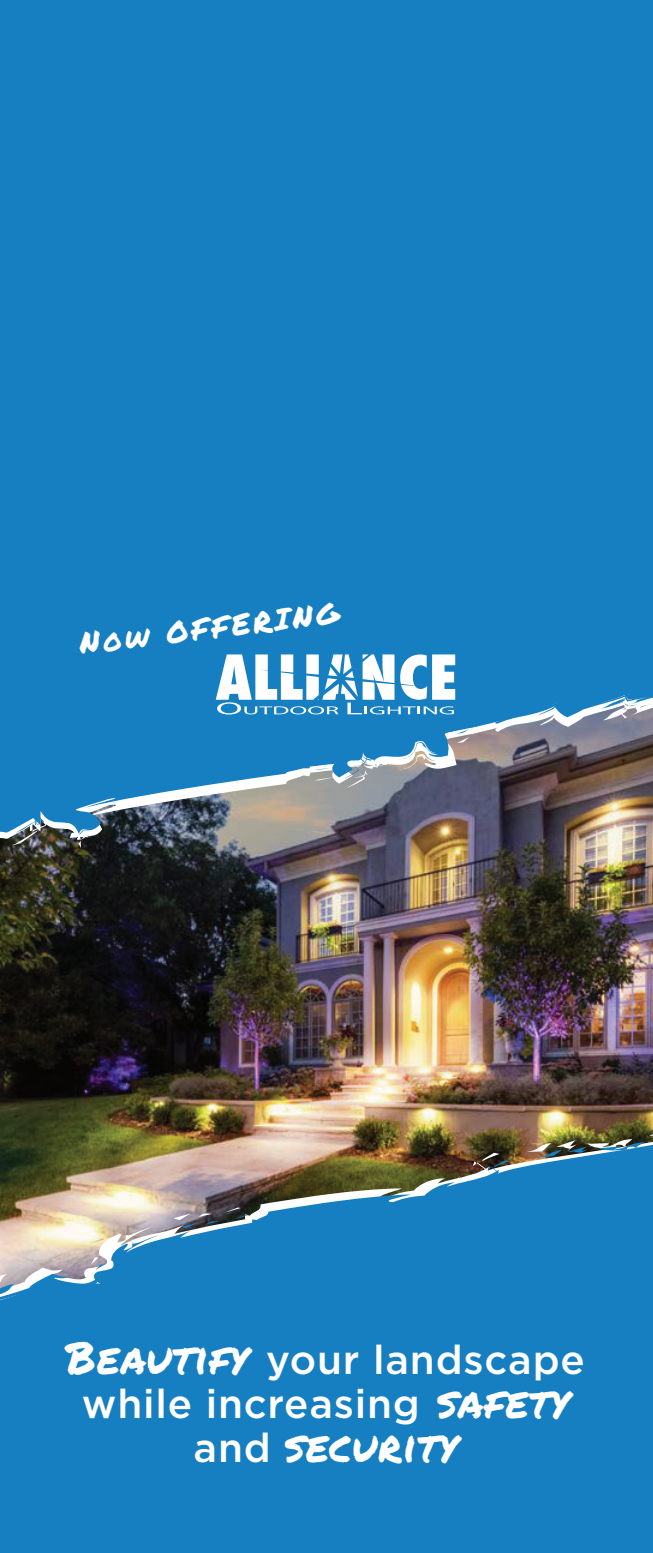
<style>
.page{position:relative;width:653px;height:1553px;background:#fff}
.page>*{position:absolute;margin:0;border:0;box-sizing:border-box;transform-origin:0 0}
.t1{font:44px "Permanent Marker";letter-spacing:.02em;color:#fff}
.t2{font:500 40.25px/44px "Gotham";letter-spacing:.02em;color:#fff;text-align:center}
.t3{font:30px "Permanent Marker";color:#fff}
.s1{font-family:"Permanent Marker";font-weight:400;font-size:44px}
.s2{font-family:"Gotham";font-weight:500;font-size:40.25px}
</style>
<div class="page">
<img style="left:0;top:843px;width:652px;height:298px">
<img style="left:0;top:1144px;width:526px;height:251px">
<div style="left:0;top:1395px;width:652px;height:157px;background:#167fc2"></div>
<svg style="left:0;top:1177px;width:489px;height:223px;fill:#167fc2"></svg>
<svg style="left:0;top:1527px;width:58px;height:25px"></svg>
<div style="left:526px;top:1132px;width:126px;height:342px;background:#167fc2"></div>
<svg style="left:398px;top:1550px;width:16px;height:2px"></svg>
<svg style="left:0;top:1274px;width:23px;height:53px"></svg>
<svg style="left:89px;top:1257px;width:17px;height:45px"></svg>
<svg style="left:173px;top:1213px;width:46px;height:15px"></svg>
<svg style="left:225px;top:1207px;width:25px;height:12px"></svg>
<svg style="left:472px;top:1152px;width:38px;height:35px"></svg>
<img style="left:36px;top:837px;width:616px;height:11px">
<svg style="left:0;top:546px;width:652px;height:291px;fill:#167fc2"></svg>
<div style="left:0;top:0;width:652px;height:546px;background:#167fc2"></div>
<svg style="left:39px;top:539px;width:613px;height:296px;fill:#167fc2"></svg>
<svg style="left:652px;top:274px;width:1px;height:25px"></svg>
<svg style="left:0;top:657px;width:1px;height:70px"></svg>
<svg style="left:0;top:451px;width:3px;height:193px"></svg>
<div style="left:0;top:63px;width:10px;height:378px;background:#167fc2"></div>
<svg style="left:601px;top:688px;width:47px;height:32px"></svg>
<svg style="left:456px;top:729px;width:13px;height:14px"></svg>
<svg style="left:343px;top:752px;width:25px;height:36px"></svg>
<svg style="left:311px;top:763px;width:25px;height:17px"></svg>
<svg style="left:12px;top:811px;width:36px;height:34px"></svg>
<svg style="left:216px;top:654px;width:265px;height:69px"></svg>
<p class="t3" style="left:77px;top:622px;width:263px;rotate:-7deg">Now OFFERING</p>
<p class="t2" style="left:66px;top:1337px;width:520px"><span class="s1">Beautify</span> your landscape while increasing <span class="s1">safety</span></p>
<p class="t1" style="left:193px;top:1413px;width:265px"><span class="s2">and</span> security</p>
</div>
